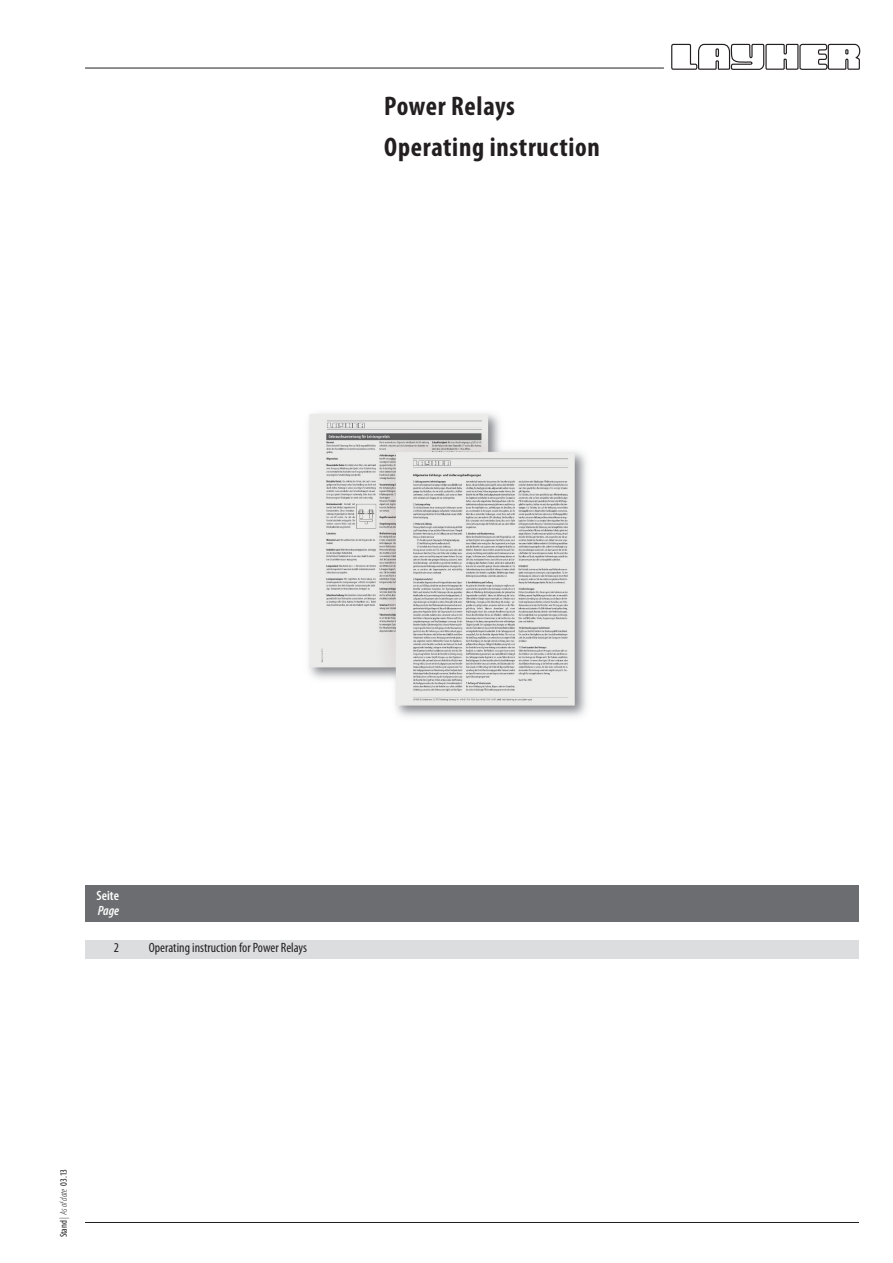
<style>
.page{position:relative;width:893px;height:1263px;background:#fff}
.page>*{position:absolute;margin:0;border:0;box-sizing:border-box;transform-origin:0 0}
.t1{font:700 condensed 27px/40.5px "Myriad Pro";letter-spacing:.025em;color:#231f20}
.t2{font:condensed 13.5px "Myriad Pro";color:#231f20}
.t3{font:600 condensed 13.5px "Myriad Pro";color:#fff}
.t4{font:italic 600 condensed 13.5px "Myriad Pro";color:#fff}
.t5{font:condensed 9.75px "Myriad Pro";color:#231f20}
.s1{font-weight:300;font-style:italic}
</style>
<div class="page">
<svg style="left:671px;top:44px;width:189px;height:26px"></svg>
<hr style="left:85px;top:68px;width:579px;height:1px;background:#231f20">
<div style="left:85px;top:885px;width:774px;height:36px;background:#6c6d70"></div>
<div style="left:85px;top:940px;width:774px;height:19px;background:#dcdddf"></div>
<hr style="left:85px;top:1222px;width:774px;height:1px;background:#231f20">
<img style="left:308px;top:413px;width:279px;height:304px">
<h1 class="t1" style="left:384px;top:88px;width:217px">Power Relays<br>Operating instruction</h1>
<p class="t3" style="left:97px;top:891px;width:24px">Seite</p>
<p class="t4" style="left:98px;top:905px;width:23px">Page</p>
<p class="t2" style="left:114px;top:943px;width:7px">2</p>
<p class="t2" style="left:149px;top:943px;width:160px">Operating instruction for Power Relays</p>
<p class="t5" style="left:60px;top:1237px;width:70px;rotate:-90deg">Stand <span class="s1">| Asofdate</span> 03.13</p>
</div>
